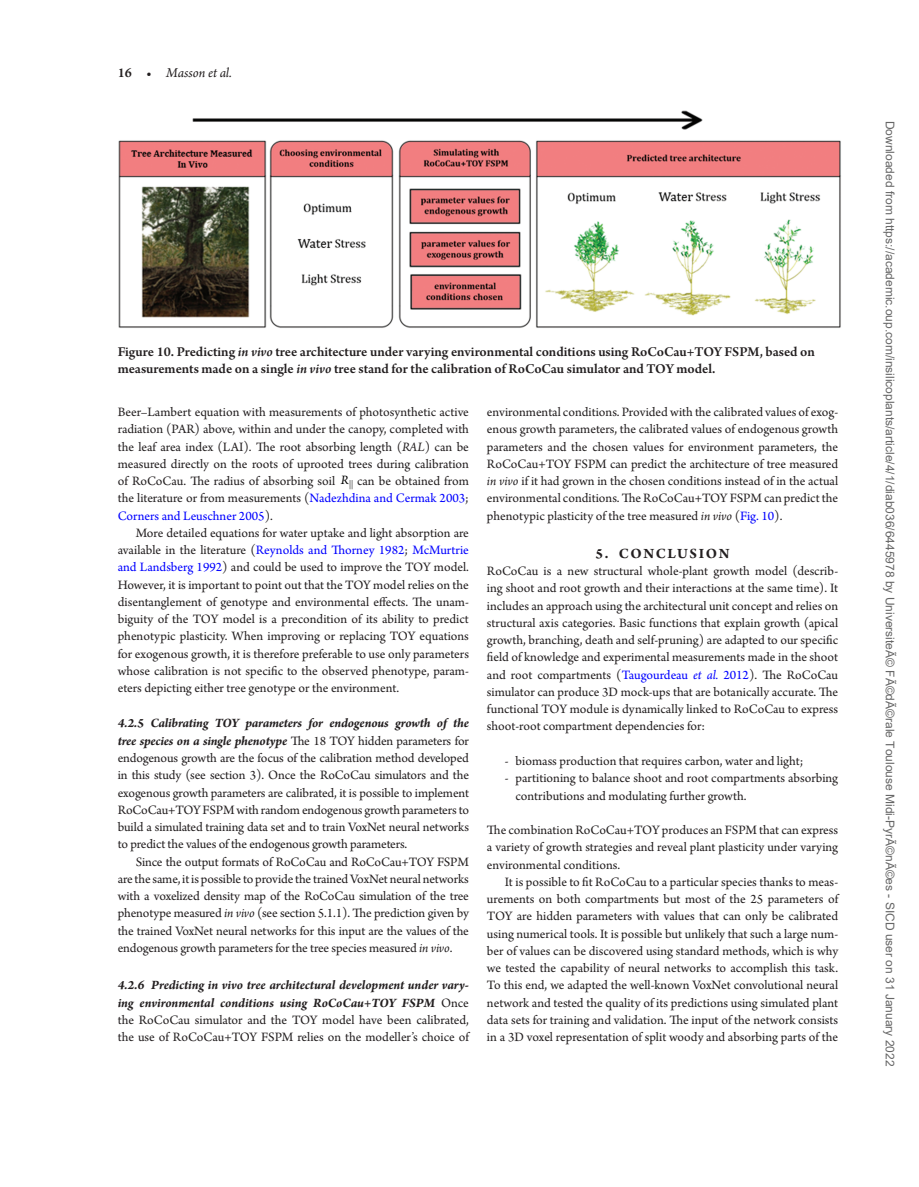
<style>
.page{position:relative;width:919px;height:1187px;background:#fff}
.page>*{position:absolute;margin:0;border:0;box-sizing:border-box;transform-origin:0 0}
.HeadA{font:700 15px "Arno Pro";letter-spacing:.11em;color:#231f20}
.FigCapt{font:600 14.25px/16.5px "Arno Pro";letter-spacing:-.005em;color:#231f20}
.t1{font:italic 14.25px "Arno Pro";color:#231f20}
.TextInd{font:13.5px/17.2px "Arno Pro";letter-spacing:-.005em;color:#231f20;text-align:justify}
.HeadC{font:13.5px/17.2px "Arno Pro";letter-spacing:-.005em;color:#231f20;text-align:justify}
.Text{font:13.5px/17.2px "Arno Pro";color:#231f20;text-align:justify}
.UList2{font:13.5px/17.2px "Arno Pro";color:#231f20}
.UList1{font:13.5px "Arno Pro";color:#231f20}
.t2{font:12px "Arial";color:#666}
.s1{font-weight:600;font-style:normal}
.s2{font-style:italic}
.s3{font-style:italic;color:#000}
.s4{color:#00f}
.s5{font-weight:700;font-style:italic}
.s6{font-style:italic;color:#00f}
</style>
<div class="page">
<img style="left:118px;top:110px;width:723px;height:218px">
<p class="t1" style="left:118px;top:64px;width:116px"><span class="s1">16 •</span> Masson et al.</p>
<p class="FigCapt" style="left:118px;top:344px;width:698px">Figure 10. Predicting <span class="s2">in vivo</span> tree architecture under varying environmental conditions using RoCoCau+TOY FSPM, based on measurements made on a single <span class="s2">in vivo</span> tree stand for the calibration of RoCoCau simulator and TOY model.</p>
<h4 class="HeadC" style="left:118px;top:404px;width:353px">Beer–Lambert equation with measurements of photosynthetic active radiation (PAR) above, within and under the canopy, completed with the leaf area index (LAI). The root absorbing length (<span class="s2">RAL</span>) can be measured directly on the roots of uprooted trees during calibration of RoCoCau. The radius of absorbing soil <span class="s3">R</span><sub>∥</sub> can be obtained from the literature or from measurements (<span class="s4">Nadezhdina and Cermak 2003</span>; <span class="s4">Corners and Leuschner 2005</span>).</h4>
<p class="TextInd" style="left:118px;top:525px;width:353px;text-indent:18px">More detailed equations for water uptake and light absorption are available in the literature (<span class="s4">Reynolds and Thorney 1982</span>; <span class="s4">McMurtrie and Landsberg 1992</span>) and could be used to improve the TOY model.<br>However, it is important to point out that the TOY model relies on the disentanglement of genotype and environmental effects. The unam&shy;biguity of the TOY model is a precondition of its ability to predict phenotypic plasticity. When improving or replacing TOY equations for exogenous growth, it is therefore preferable to use only parameters whose calibration is not specific to the observed phenotype, param&shy;eters depicting either tree genotype or the environment.</p>
<h4 class="HeadC" style="left:118px;top:715px;width:353px"><span class="s5">4.2.5 Calibrating TOY parameters for endogenous growth of the tree species on a single phenotype</span> The 18 TOY hidden parameters for endogenous growth are the focus of the calibration method developed in this study (see section 3). Once the RoCoCau simulators and the exogenous growth parameters are calibrated, it is possible to implement RoCoCau+TOY FSPM with random endogenous growth parameters to build a simulated training data set and to train VoxNet neural networks to predict the values of the endogenous growth parameters.</h4>
<p class="TextInd" style="left:118px;top:853px;width:353px;text-indent:18px">Since the output formats of RoCoCau and RoCoCau+TOY FSPM are the same, it is possible to provide the trained VoxNet neural networks with a voxelized density map of the RoCoCau simulation of the tree phenotype measured <span class="s2">in vivo</span> (see section 5.1.1). The prediction given by the trained VoxNet neural networks for this input are the values of the endogenous growth parameters for the tree species measured <span class="s2">in vivo</span>.</p>
<h4 class="HeadC" style="left:118px;top:977px;width:353px"><span class="s5">4.2.6 Predicting in vivo tree architectural development under vary&shy;ing environmental conditions using RoCoCau+TOY FSPM</span> Once the RoCoCau simulator and the TOY model have been calibrated, the use of RoCoCau+TOY FSPM relies on the modeller’s choice of</h4>
<h4 class="HeadC" style="left:487px;top:404px;width:353px">environmental conditions. Provided with the calibrated values of exog&shy;enous growth parameters, the calibrated values of endogenous growth parameters and the chosen values for environment parameters, the RoCoCau+TOY FSPM can predict the architecture of tree measured <span class="s2">in vivo</span> if it had grown in the chosen conditions instead of in the actual environmental conditions. The RoCoCau+TOY FSPM can predict the phenotypic plasticity of the tree measured <span class="s2">in vivo</span> (<span class="s4">Fig. 10</span>).</h4>
<h2 class="HeadA" style="left:595px;top:544px;width:135px">5. CONCLUSION</h2>
<p class="Text" style="left:487px;top:563px;width:353px">RoCoCau is a new structural whole-plant growth model (describ&shy;ing shoot and root growth and their interactions at the same time). It includes an approach using the architectural unit concept and relies on structural axis categories. Basic functions that explain growth (apical growth, branching, death and self-pruning) are adapted to our specific field of knowledge and experimental measurements made in the shoot and root compartments (<span class="s4">Taugourdeau</span> <span class="s6">et al.</span> <span class="s4">2012</span>). The RoCoCau simulator can produce 3D mock-ups that are botanically accurate. The functional TOY module is dynamically linked to RoCoCau to express shoot-root compartment dependencies for:</p>
<p class="UList1" style="left:505px;top:753px;width:300px">- biomass production that requires carbon, water and light;</p>
<p class="UList2" style="left:515px;top:770px;width:324px;text-indent:-11px">- partitioning to balance shoot and root compartments absorbing contributions and modulating further growth.</p>
<p class="Text" style="left:487px;top:822px;width:353px">The combination RoCoCau+TOY produces an FSPM that can express a variety of growth strategies and reveal plant plasticity under varying environmental conditions.</p>
<p class="TextInd" style="left:487px;top:873px;width:353px;text-indent:18px">It is possible to fit RoCoCau to a particular species thanks to meas&shy;urements on both compartments but most of the 25 parameters of TOY are hidden parameters with values that can only be calibrated using numerical tools. It is possible but unlikely that such a large num&shy;ber of values can be discovered using standard methods, which is why we tested the capability of neural networks to accomplish this task.<br>To this end, we adapted the well-known VoxNet convolutional neural network and tested the quality of its predictions using simulated plant data sets for training and validation. The input of the network consists in a 3D voxel representation of split woody and absorbing parts of the</p>
<p class="t2" style="left:894px;top:120px;width:947px;rotate:90deg">Downloaded from https://academic.oup.com/insilicoplants/article/4/1/diab036/6445978 by UniversiteÃ© FÃ©dÃ©rale Toulouse Midi-PyrÃ©nÃ©es - SICD user on 31 January 2022</p>
</div>
